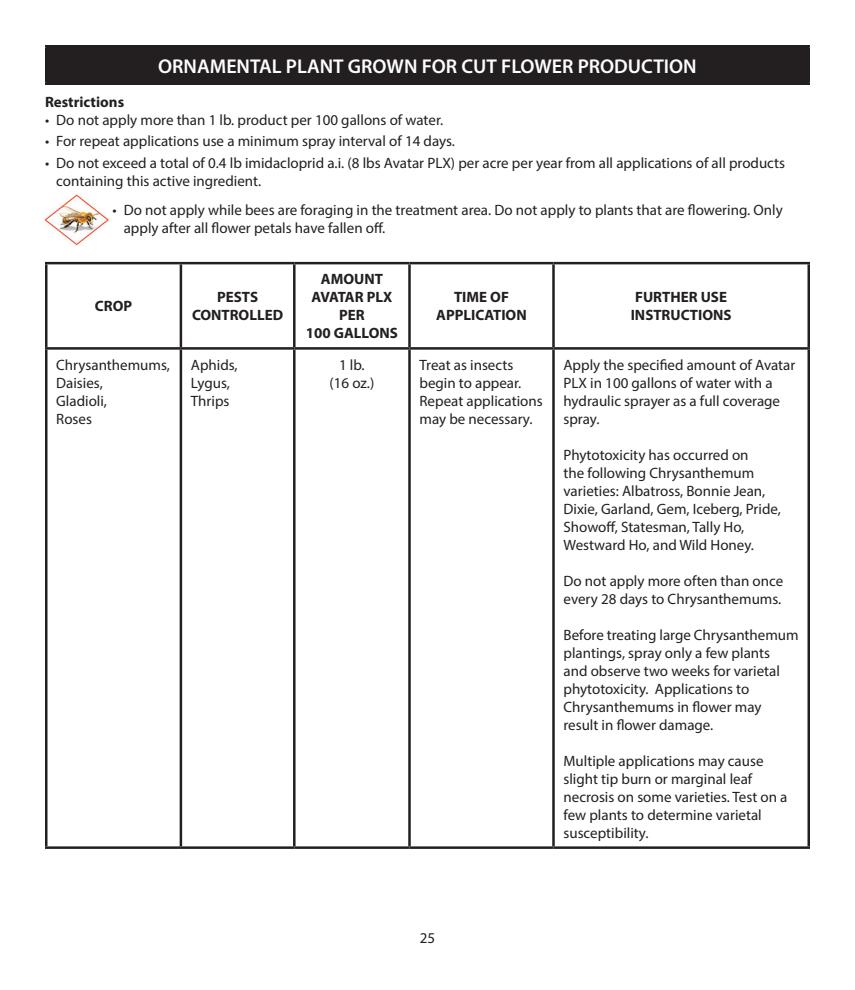
<style>
.page{position:relative;width:855px;height:990px;background:#fff}
.page>*{position:absolute;margin:0;border:0;box-sizing:border-box;transform-origin:0 0}
.t1{font:600 20px "Myriad Pro";color:#fff}
.t2{font:15px/18px "Myriad Pro";color:#231f20}
.t3{font:700 15px/18px "Myriad Pro";color:#231f20;text-align:center}
</style>
<div class="page">
<img style="left:44px;top:194px;width:65px;height:52px">
<div style="left:46px;top:46px;width:763px;height:38px;background:#231f20"></div>
<hr style="left:45px;top:45px;width:765px;height:3px;background:#231f20">
<hr style="left:45px;top:48px;width:3px;height:34px;background:#231f20">
<hr style="left:808px;top:48px;width:2px;height:34px;background:#231f20">
<hr style="left:45px;top:82px;width:765px;height:3px;background:#231f20">
<hr style="left:45px;top:262px;width:136px;height:2px;background:#231f20">
<hr style="left:45px;top:264px;width:3px;height:83px;background:#231f20">
<hr style="left:181px;top:262px;width:113px;height:2px;background:#231f20">
<hr style="left:180px;top:264px;width:2px;height:83px;background:#231f20">
<hr style="left:294px;top:262px;width:116px;height:2px;background:#231f20">
<hr style="left:293px;top:264px;width:3px;height:83px;background:#231f20">
<hr style="left:410px;top:262px;width:144px;height:2px;background:#231f20">
<hr style="left:408px;top:264px;width:3px;height:83px;background:#231f20">
<hr style="left:553px;top:262px;width:257px;height:2px;background:#231f20">
<hr style="left:552px;top:264px;width:3px;height:83px;background:#231f20">
<hr style="left:808px;top:264px;width:2px;height:83px;background:#231f20">
<hr style="left:45px;top:347px;width:136px;height:3px;background:#231f20">
<hr style="left:45px;top:350px;width:3px;height:496px;background:#231f20">
<hr style="left:181px;top:347px;width:113px;height:3px;background:#231f20">
<hr style="left:180px;top:350px;width:2px;height:496px;background:#231f20">
<hr style="left:294px;top:347px;width:116px;height:3px;background:#231f20">
<hr style="left:293px;top:350px;width:3px;height:496px;background:#231f20">
<hr style="left:410px;top:347px;width:144px;height:3px;background:#231f20">
<hr style="left:408px;top:350px;width:3px;height:496px;background:#231f20">
<hr style="left:553px;top:347px;width:257px;height:3px;background:#231f20">
<hr style="left:552px;top:350px;width:3px;height:496px;background:#231f20">
<hr style="left:808px;top:350px;width:2px;height:496px;background:#231f20">
<hr style="left:45px;top:846px;width:136px;height:3px;background:#231f20">
<hr style="left:181px;top:846px;width:113px;height:3px;background:#231f20">
<hr style="left:294px;top:846px;width:116px;height:3px;background:#231f20">
<hr style="left:410px;top:846px;width:144px;height:3px;background:#231f20">
<hr style="left:553px;top:846px;width:257px;height:3px;background:#231f20">
<p class="t1" style="left:158px;top:53px;width:540px">ORNAMENTAL PLANT GROWN FOR CUT FLOWER PRODUCTION</p>
<p class="t3" style="left:45px;top:92px;width:81px">Restrictions</p>
<p class="t2" style="left:45px;top:110px;width:400px">• Do not apply more than 1 lb. product per 100 gallons of water.</p>
<p class="t2" style="left:45px;top:132px;width:412px">• For repeat applications use a minimum spray interval of 14 days.</p>
<p class="t2" style="left:56px;top:154px;width:730px;text-indent:-11px">• Do not exceed a total of 0.4 lb imidacloprid a.i. (8 lbs Avatar PLX) per acre per year from all applications of all products containing this active ingredient.</p>
<p class="t2" style="left:124px;top:201px;width:661px;text-indent:-11px">• Do not apply while bees are foraging in the treatment area. Do not apply to plants that are flowering. Only apply after all flower petals have fallen off.</p>
<p class="t3" style="left:95px;top:297px;width:39px">CROP</p>
<p class="t3" style="left:192px;top:288px;width:93px">PESTS<br>CONTROLLED</p>
<p class="t2" style="left:56px;top:355px;width:115px">Chrysanthemums,<br>Daisies,</p>
<p class="t2" style="left:56px;top:391px;width:52px">Gladioli,</p>
<p class="t2" style="left:56px;top:409px;width:37px">Roses</p>
<p class="t2" style="left:191px;top:355px;width:48px">Aphids,</p>
<p class="t2" style="left:191px;top:373px;width:41px">Lygus,</p>
<p class="t2" style="left:191px;top:391px;width:40px">Thrips</p>
<p class="t3" style="left:312px;top:270px;width:82px">AMOUNT<br>AVATAR PLX</p>
<p class="t3" style="left:339px;top:306px;width:27px">PER</p>
<p class="t3" style="left:306px;top:324px;width:94px">100 GALLONS</p>
<p class="t2" style="left:339px;top:355px;width:27px">1 lb.</p>
<p class="t2" style="left:330px;top:373px;width:46px">(16 oz.)</p>
<p class="t3" style="left:454px;top:288px;width:56px">TIME OF</p>
<p class="t3" style="left:436px;top:306px;width:92px">APPLICATION</p>
<p class="t3" style="left:635px;top:288px;width:93px">FURTHER USE</p>
<p class="t3" style="left:631px;top:306px;width:102px">INSTRUCTIONS</p>
<p class="t2" style="left:420px;top:355px;width:125px">Treat as insects begin to appear.<br>Repeat applications may be necessary.</p>
<p class="t2" style="left:563px;top:355px;width:233px">Apply the specified amount of Avatar<br>PLX in 100 gallons of water with a hydraulic sprayer as a full coverage spray.</p>
<p class="t2" style="left:563px;top:445px;width:219px">Phytotoxicity has occurred on<br>the following Chrysanthemum varieties: Albatross, Bonnie Jean,<br>Dixie, Garland, Gem, Iceberg, Pride,<br>Showoff, Statesman, Tally Ho,<br>Westward Ho, and Wild Honey.</p>
<p class="t2" style="left:563px;top:571px;width:221px">Do not apply more often than once every 28 days to Chrysanthemums.</p>
<p class="t2" style="left:563px;top:625px;width:237px">Before treating large Chrysanthemum plantings, spray only a few plants<br>and observe two weeks for varietal phytotoxicity. Applications to<br>Chrysanthemums in flower may result in flower damage.</p>
<p class="t2" style="left:563px;top:751px;width:226px">Multiple applications may cause slight tip burn or marginal leaf necrosis on some varieties. Test on a few plants to determine varietal</p>
<p class="t2" style="left:563px;top:823px;width:87px">susceptibility.</p>
<p class="t2" style="left:420px;top:929px;width:17px">25</p>
</div>
